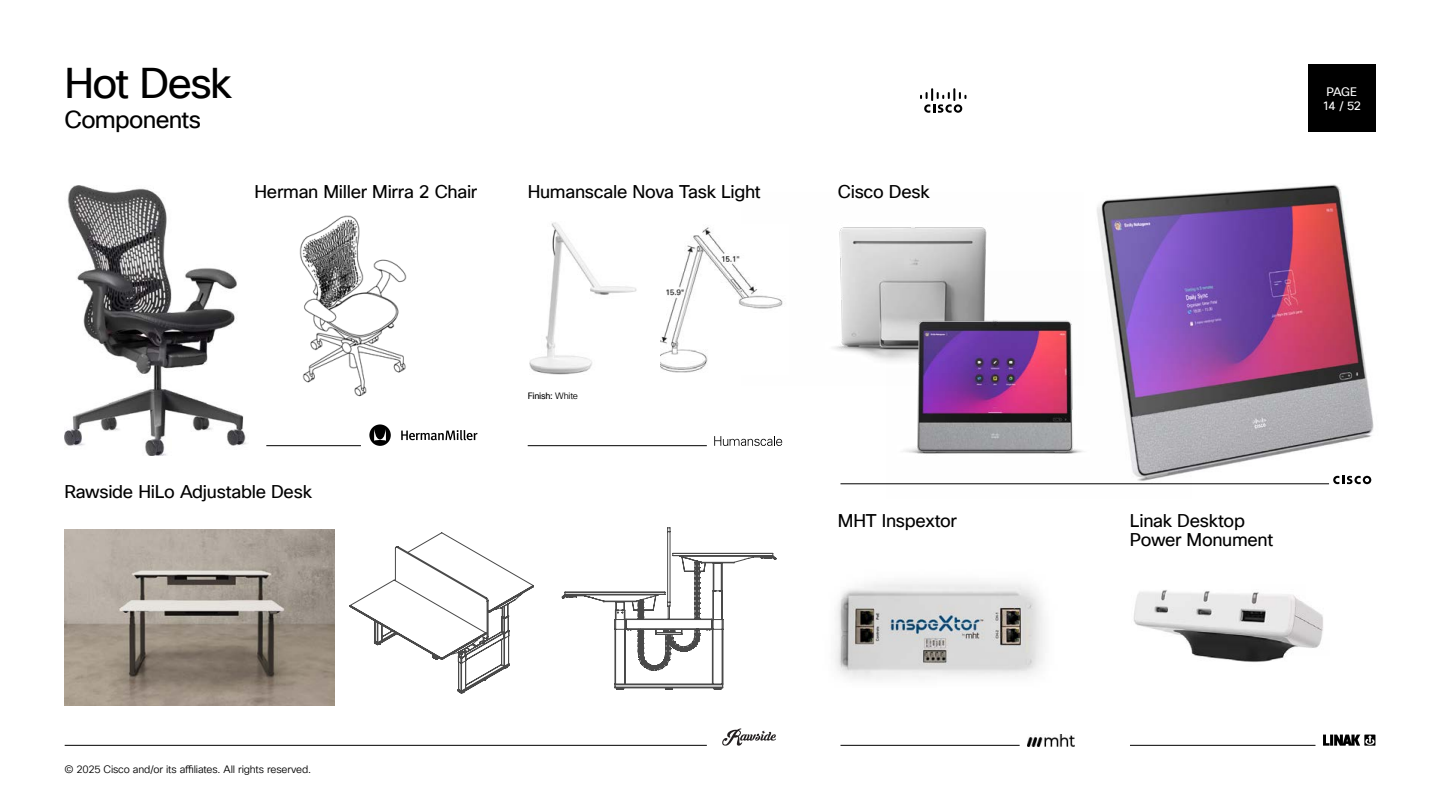
<style>
.page{position:relative;width:1440px;height:810px;background:#fff}
.page>*{position:absolute;margin:0;border:0;box-sizing:border-box;transform-origin:0 0}
.t1{font:42px "Cisco Sans TT";letter-spacing:-.04em;color:#000}
.t2{font:24px "Cisco Sans TT";letter-spacing:-.03em;color:#000}
.t3{font:18px/19.5px "Cisco Sans TT";letter-spacing:-.015em;color:#000}
.t4{font:12px/13.5px "Cisco Sans TT";letter-spacing:-.045em;color:#fff;text-align:center}
.t5{font:10.5px "Cisco Sans TT Light";letter-spacing:-.015em;color:#000}
.t6{font:9px "Cisco Sans TT";letter-spacing:-.025em;color:#000}
.s1{font-family:"Cisco Sans TT Light"}
</style>
<div class="page">
<img style="left:834px;top:227px;width:153px;height:134px">
<hr style="left:65px;top:745px;width:642px;height:1px;background:#000">
<hr style="left:528px;top:445px;width:179px;height:1px;background:#000">
<hr style="left:1130px;top:745px;width:185px;height:1px;background:#000">
<hr style="left:841px;top:745px;width:179px;height:1px;background:#000">
<hr style="left:266px;top:445px;width:95px;height:1px;background:#000">
<svg style="left:714px;top:436px;width:68px;height:10px"></svg>
<img style="left:1097px;top:184px;width:277px;height:301px">
<img style="left:886px;top:271px;width:305px;height:214px">
<img style="left:835px;top:581px;width:210px;height:99px">
<svg style="left:1323px;top:735px;width:52px;height:11px"></svg>
<img style="left:1133px;top:590px;width:190px;height:72px">
<hr style="left:841px;top:483px;width:488px;height:1px;background:#000">
<svg style="left:1333px;top:476px;width:38px;height:8px"></svg>
<img style="left:64px;top:186px;width:183px;height:270px">
<img style="left:660px;top:227px;width:123px;height:146px">
<svg style="left:722px;top:728px;width:54px;height:18px"></svg>
<img style="left:65px;top:530px;width:270px;height:176px">
<svg style="left:369px;top:424px;width:109px;height:22px"></svg>
<img style="left:299px;top:215px;width:108px;height:182px">
<svg style="left:350px;top:532px;width:184px;height:161px"></svg>
<svg style="left:562px;top:527px;width:214px;height:163px"></svg>
<img style="left:529px;top:222px;width:108px;height:153px">
<img style="left:1028px;top:735px;width:47px;height:11px">
<div style="left:1308px;top:64px;width:68px;height:68px;background:#000"></div>
<svg style="left:920px;top:88px;width:46px;height:25px"></svg>
<h1 class="t1" style="left:64px;top:56px;width:169px">Hot Desk</h1>
<h2 class="t2" style="left:64px;top:104px;width:138px">Components</h2>
<p class="t3" style="left:254px;top:182px;width:224px">Herman Miller Mirra 2 Chair</p>
<p class="t3" style="left:528px;top:183px;width:235px">Humanscale Nova Task Light</p>
<p class="t3" style="left:64px;top:482px;width:249px">Rawside HiLo Adjustable Desk</p>
<p class="t6" style="left:528px;top:390px;width:52px">Finish: <span class="s1">White</span></p>
<p class="t3" style="left:838px;top:182px;width:93px">Cisco Desk</p>
<p class="t4" style="left:1322px;top:86px;width:40px">PAGE<br>14 / 52</p>
<p class="t3" style="left:838px;top:511px;width:121px">MHT Inspextor</p>
<p class="t3" style="left:1130px;top:511px;width:145px">Linak Desktop<br>Power Monument</p>
<p class="t5" style="left:64px;top:763px;width:248px">© 2025 Cisco and/or its affiliates. All rights reserved.</p>
</div>
